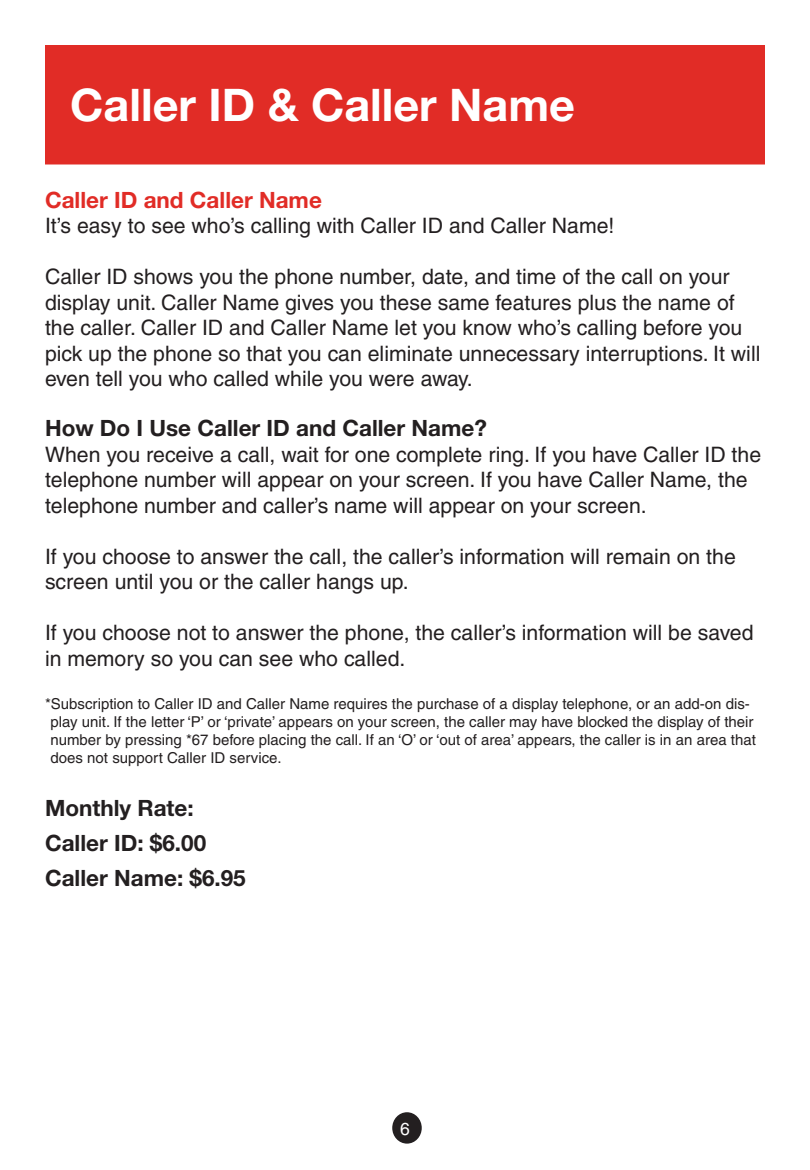
<style>
.page{position:relative;width:810px;height:1170px;background:#fff}
.page>*{position:absolute;margin:0;border:0;box-sizing:border-box;transform-origin:0 0}
.t1{font:700 45px "Helvetica Neue";color:#fff}
.t2{font:700 22.5px/35px "Helvetica Neue";color:#231f20}
.t3{font:700 22.5px "Helvetica Neue";color:#e12c26}
.t4{font:21.25px/25.5px "Helvetica";color:#231f20}
.t5{font:17.5px "Helvetica";color:#fff}
.t6{font:15px/18px "Helvetica";color:#231f20}
</style>
<div class="page">
<div style="left:45px;top:45px;width:720px;height:119px;background:#e12c26"></div>
<div style="left:394px;top:1113px;width:27px;height:29px;background:#231f20;border-radius:50%"></div>
<div style="left:392px;top:1112px;width:30px;height:32px;border:2px solid #231f20;border-radius:50%"></div>
<h1 class="t1" style="left:70px;top:78px;width:506px">Caller ID &amp; Caller Name</h1>
<p class="t3" style="left:45px;top:186px;width:278px">Caller ID and Caller Name</p>
<p class="t4" style="left:45px;top:213px;width:571px">It’s easy to see who’s calling with Caller ID and Caller Name!</p>
<p class="t4" style="left:45px;top:264px;width:717px">Caller ID shows you the phone number, date, and time of the call on your display unit. Caller Name gives you these same features plus the name of the caller. Caller ID and Caller Name let you know who’s calling before you pick up the phone so that you can eliminate unnecessary interruptions. It will even tell you who called while you were away.</p>
<p class="t2" style="left:45px;top:410px;width:443px">How Do I Use Caller ID and Caller Name?</p>
<p class="t4" style="left:45px;top:442px;width:718px">When you receive a call, wait for one complete ring. If you have Caller ID the telephone number will appear on your screen. If you have Caller Name, the telephone number and caller’s name will appear on your screen.</p>
<p class="t4" style="left:45px;top:544px;width:692px">If you choose to answer the call, the caller’s information will remain on the screen until you or the caller hangs up.</p>
<p class="t4" style="left:45px;top:620px;width:710px">If you choose not to answer the phone, the caller’s information will be saved in memory so you can see who called.</p>
<p class="t6" style="left:51px;top:695px;width:707px;text-indent:-6px">*Subscription to Caller ID and Caller Name requires the purchase of a display telephone, or an add-on dis&shy;play unit. If the letter ‘P’ or ‘private’ appears on your screen, the caller may have blocked the display of their number by pressing *67 before placing the call. If an ‘O’ or ‘out of area’ appears, the caller is in an area that does not support Caller ID service.</p>
<p class="t2" style="left:45px;top:790px;width:202px">Monthly Rate:<br>Caller ID: $6.00<br>Caller Name: $6.95</p>
<p class="t5" style="left:400px;top:1119px;width:11px">6</p>
</div>
